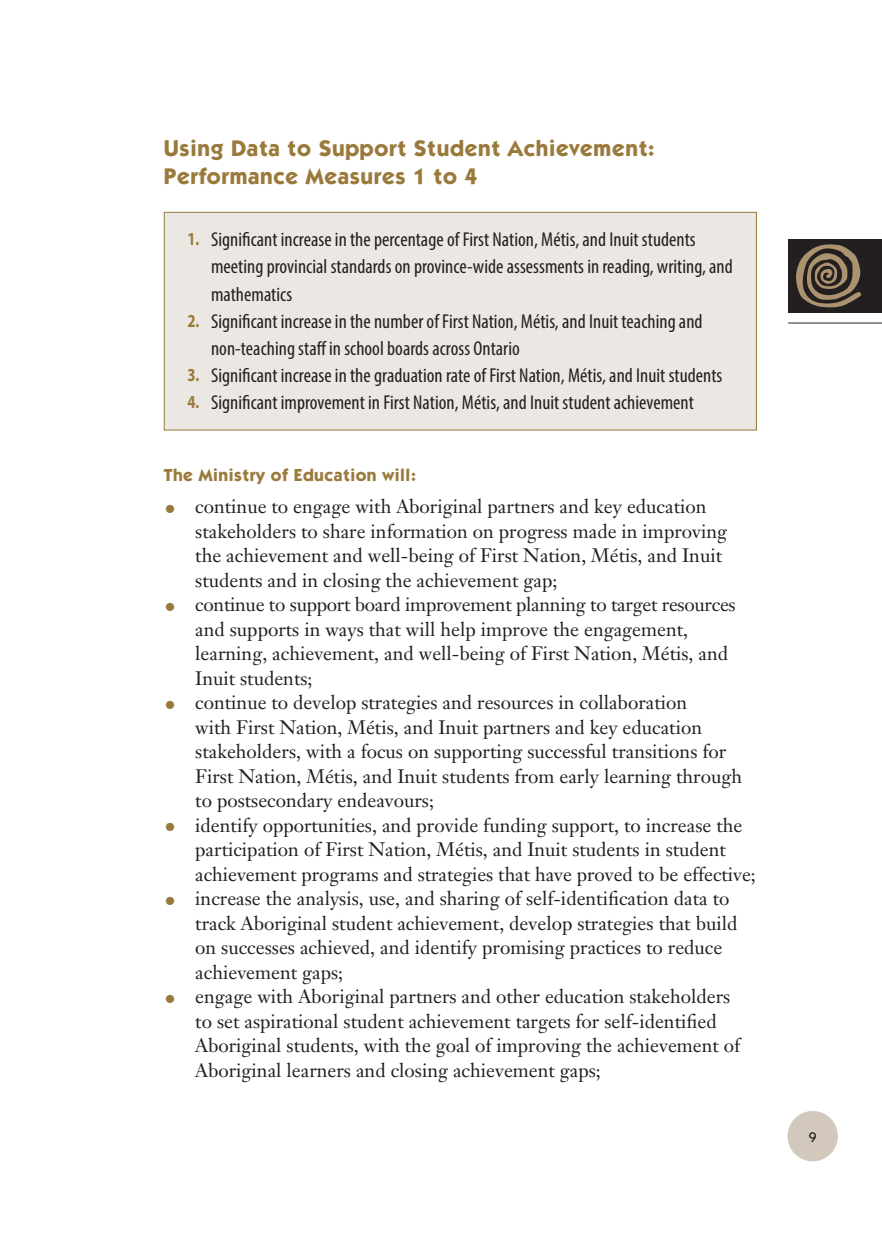
<style>
.page{position:relative;width:882px;height:1260px;background:#fff}
.page>*{position:absolute;margin:0;border:0;box-sizing:border-box;transform-origin:0 0}
.t1{font:700 22.75px/28px "Itc Kabel";letter-spacing:.03em;color:#9a7a3b}
.t2{font:condensed 20.12px/27.1px "Myriad Pro";letter-spacing:.005em;color:#231f20}
.t3{font:19.25px/24.5px "Janson Text";color:#231f20}
.t4{font:700 17.5px "Itc Kabel";letter-spacing:.03em;color:#9a7a3b}
.t5{font:500 14px "Itc Kabel";color:#231f20}
.s1{font-weight:700;font-stretch:normal;font-size:18.38px;color:#9a7a3b}
.s2{font-weight:700;font-size:22.75px;color:#9a7a3b}
</style>
<div class="page">
<hr style="left:788px;top:323px;width:94px;height:1px;background:#231f20">
<div style="left:788px;top:239px;width:94px;height:73px;background:#231f20"></div>
<svg style="left:796px;top:244px;width:65px;height:64px"></svg>
<div style="left:787px;top:1111px;width:51px;height:50px;background:#d2c8bb;border-radius:50%"></div>
<div style="left:164px;top:212px;width:593px;height:218px;background:#ebe7e2;border:1px solid #9a7a3b"></div>
<h2 class="t1" style="left:164px;top:134px;width:492px">Using Data to Support Student Achievement:<br>Performance Measures 1 to 4</h2>
<p class="t2" style="left:211px;top:226px;width:523px;text-indent:-24px"><span class="s1">1.</span> Significant increase in the percentage of First Nation, Métis, and Inuit students meeting provincial standards on province-wide assessments in reading, writing, and mathematics</p>
<p class="t2" style="left:211px;top:307px;width:493px;text-indent:-24px"><span class="s1">2.</span> Significant increase in the number of First Nation, Métis, and Inuit teaching and non-teaching staff in school boards across Ontario</p>
<p class="t2" style="left:187px;top:361px;width:536px"><span class="s1">3.</span> Significant increase in the graduation rate of First Nation, Métis, and Inuit students</p>
<p class="t2" style="left:187px;top:389px;width:508px"><span class="s1">4.</span> Significant improvement in First Nation, Métis, and Inuit student achievement</p>
<h3 class="t4" style="left:164px;top:464px;width:254px">The Ministry of Education will:</h3>
<p class="t3" style="left:195px;top:494px;width:533px;text-indent:-32px"><span class="s2">•</span> continue to engage with Aboriginal partners and key education stakeholders to share information on progress made in improving the achievement and well-being of First Nation, Métis, and Inuit students and in closing the achievement gap;</p>
<p class="t3" style="left:195px;top:592px;width:542px;text-indent:-32px"><span class="s2">•</span> continue to support board improvement planning to target resources and supports in ways that will help improve the engagement, learning, achievement, and well-being of First Nation, Métis, and Inuit students;</p>
<p class="t3" style="left:195px;top:690px;width:548px;text-indent:-32px"><span class="s2">•</span> continue to develop strategies and resources in collaboration<br>with First Nation, Métis, and Inuit partners and key education stakeholders, with a focus on supporting successful transitions for First Nation, Métis, and Inuit students from early learning through to postsecondary endeavours;</p>
<p class="t3" style="left:195px;top:813px;width:562px;text-indent:-32px"><span class="s2">•</span> identify opportunities, and provide funding support, to increase the participation of First Nation, Métis, and Inuit students in student achievement programs and strategies that have proved to be effective;</p>
<p class="t3" style="left:195px;top:886px;width:544px;text-indent:-32px"><span class="s2">•</span> increase the analysis, use, and sharing of self-identification data to track Aboriginal student achievement, develop strategies that build on successes achieved, and identify promising practices to reduce achievement gaps;</p>
<p class="t3" style="left:195px;top:984px;width:547px;text-indent:-32px"><span class="s2">•</span> engage with Aboriginal partners and other education stakeholders to set aspirational student achievement targets for self-identified Aboriginal students, with the goal of improving the achievement of Aboriginal learners and closing achievement gaps;</p>
<p class="t5" style="left:809px;top:1129px;width:9px">9</p>
</div>
